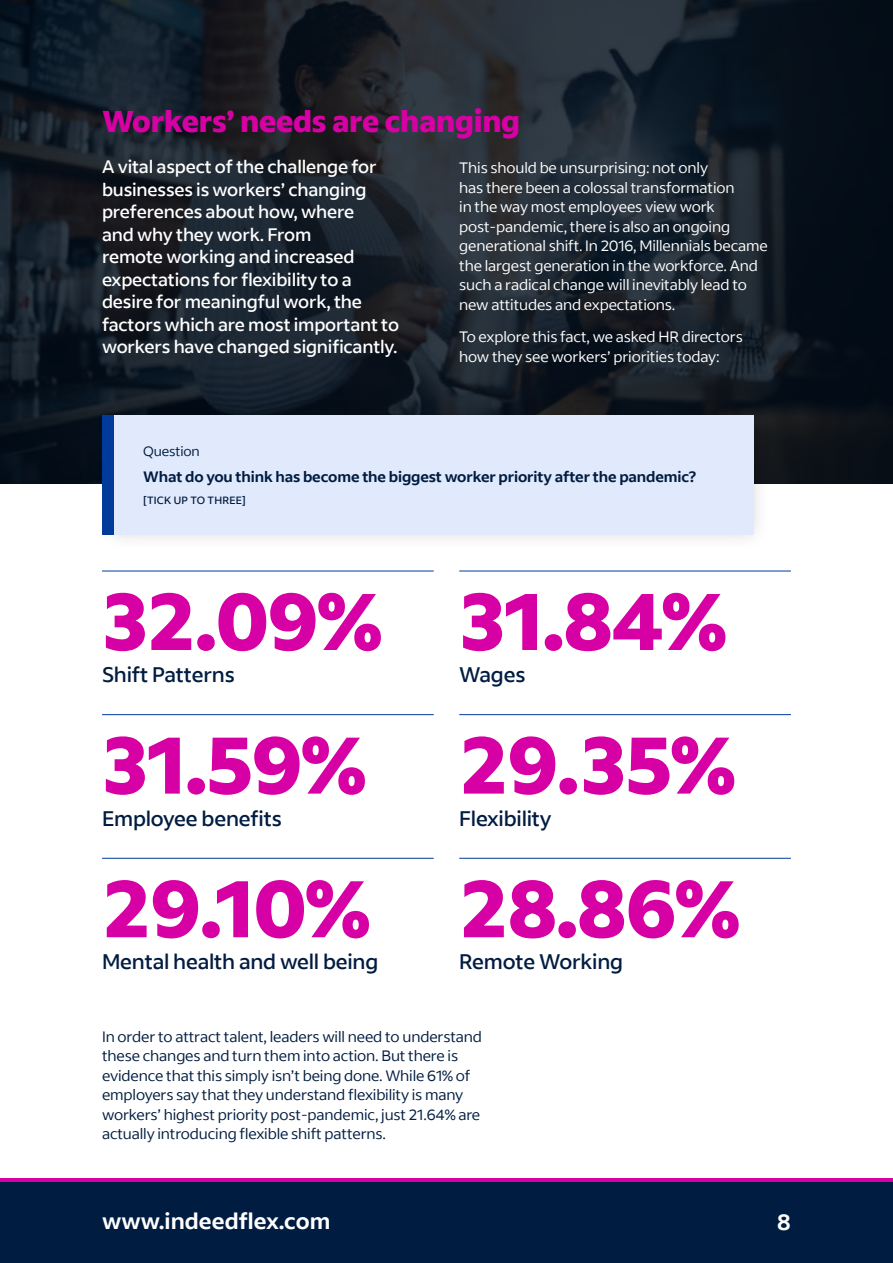
<style>
.page{position:relative;width:893px;height:1263px;background:#fff}
.page>*{position:absolute;margin:0;border:0;box-sizing:border-box;transform-origin:0 0}
.t1{font:800 81px "Indeed Sans";letter-spacing:-.02em;color:#d700a4}
.t2{font:800 30px "Indeed Sans";letter-spacing:-.01em;color:#d700a4}
.t3{font:700 22.5px "Indeed Sans";color:#fff}
.t4{font:500 21px "Indeed Sans";letter-spacing:-.01em;color:#001c40}
.t5{font:500 18px/22.5px "Indeed Sans";letter-spacing:-.01em;color:#fff}
.t6{font:15px/19.5px "Indeed Sans";letter-spacing:-.01em;color:#fff}
.t7{font:15px/19.5px "Indeed Sans";letter-spacing:-.01em;color:#001c40}
.t8{font:700 15px "Indeed Sans";letter-spacing:-.01em;color:#001c40}
.t9{font:13.5px "Indeed Sans";letter-spacing:-.01em;color:#001c40}
.t10{font:500 10.5px "Indeed Sans";letter-spacing:.02em;color:#001c40}
</style>
<div class="page">
<svg style="left:0;top:0;width:893px;height:483px;background:#171f29"></svg>
<div style="left:0;top:1182px;width:893px;height:81px;background:#001c40"></div>
<hr style="left:0;top:1178px;width:893px;height:4px;background:#d700a4">
<div style="left:96px;top:398px;width:675px;height:153px;background:#000;opacity:.15"></div>
<div style="left:113px;top:415px;width:641px;height:119px;background:#e1e9fc"></div>
<div style="left:102px;top:415px;width:11px;height:119px;background:#003a9b"></div>
<hr style="left:102px;top:571px;width:332px;height:1px;background:#003a9b">
<hr style="left:102px;top:714px;width:332px;height:1px;background:#003a9b">
<hr style="left:102px;top:858px;width:332px;height:1px;background:#003a9b">
<hr style="left:459px;top:571px;width:332px;height:1px;background:#003a9b">
<hr style="left:459px;top:714px;width:332px;height:1px;background:#003a9b">
<hr style="left:459px;top:858px;width:332px;height:1px;background:#003a9b">
<h2 class="t2" style="left:102px;top:102px;width:420px">Workers’ needs are changing</h2>
<p class="t5" style="left:102px;top:156px;width:299px">A vital aspect of the challenge for businesses is workers’ changing preferences about how, where<br>and why they work. From<br>remote working and increased expectations for flexibility to a desire for meaningful work, the factors which are most important to workers have changed significantly.</p>
<p class="t6" style="left:459px;top:158px;width:310px">This should be unsurprising: not only<br>has there been a colossal transformation<br>in the way most employees view work post-pandemic, there is also an ongoing generational shift. In 2016, Millennials became the largest generation in the workforce. And such a radical change will inevitably lead to new attitudes and expectations.</p>
<p class="t6" style="left:459px;top:327px;width:285px">To explore this fact, we asked HR directors how they see workers’ priorities today:</p>
<p class="t9" style="left:143px;top:443px;width:58px">Question</p>
<p class="t8" style="left:143px;top:467px;width:555px">What do you think has become the biggest worker priority after the pandemic?</p>
<p class="t10" style="left:143px;top:494px;width:104px">[TICK UP TO THREE]</p>
<h1 class="t1" style="left:102px;top:569px;width:281px">32.09%</h1>
<h1 class="t1" style="left:459px;top:569px;width:269px">31.84%</h1>
<h3 class="t4" style="left:102px;top:661px;width:134px">Shift Patterns</h3>
<h3 class="t4" style="left:459px;top:661px;width:68px">Wages</h3>
<h1 class="t1" style="left:102px;top:712px;width:265px">31.59%</h1>
<h1 class="t1" style="left:459px;top:712px;width:278px">29.35%</h1>
<h3 class="t4" style="left:102px;top:805px;width:181px">Employee benefits</h3>
<h3 class="t4" style="left:459px;top:805px;width:94px">Flexibility</h3>
<h1 class="t1" style="left:102px;top:856px;width:270px">29.10%</h1>
<h1 class="t1" style="left:459px;top:856px;width:282px">28.86%</h1>
<h3 class="t4" style="left:102px;top:948px;width:278px">Mental health and well being</h3>
<h3 class="t4" style="left:459px;top:948px;width:165px">Remote Working</h3>
<p class="t7" style="left:102px;top:1026px;width:381px">In order to attract talent, leaders will need to understand these changes and turn them into action. But there is evidence that this simply isn’t being done. While 61% of employers say that they understand flexibility is many workers’ highest priority post-pandemic, just 21.64% are actually introducing flexible shift patterns.</p>
<h3 class="t3" style="left:102px;top:1206px;width:230px">www.indeedflex.com</h3>
<h3 class="t3" style="left:777px;top:1207px;width:15px">8</h3>
</div>
